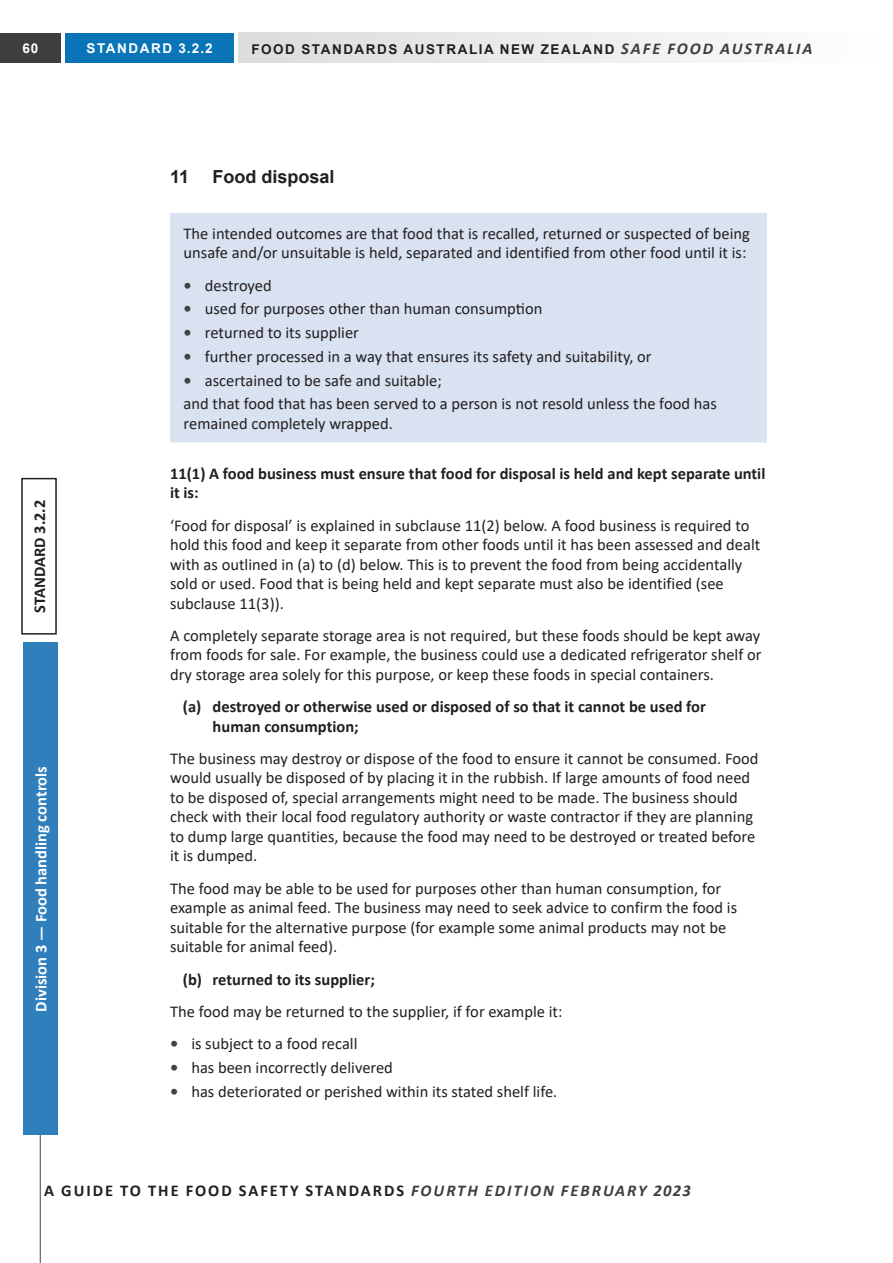
<style>
.page{position:relative;width:893px;height:1263px;background:#fff}
.page>*{position:absolute;margin:0;border:0;box-sizing:border-box;transform-origin:0 0}
.t1{font:700 18px "Arial";color:#231f20}
.t2{font:16.5px/19.5px "Calibri";color:#231f20}
.t3{font:700 16.5px/19.5px "Calibri";color:#231f20}
.t4{font:700 16.5px "Calibri";letter-spacing:.12em;color:#231f20}
.t5{font:700 16.5px "Calibri";color:#fff}
.t6{font:700 13.5px "Arial";letter-spacing:.115em;color:#231f20}
.t7{font:700 13.5px "Arial";letter-spacing:.115em;color:#fff}
.s1{font-family:"Calibri";font-style:italic;font-size:16.5px;color:#3e3e3f}
.s2{font-weight:700;color:#424242}
.s3{font-style:italic;color:#3e3e3f}
</style>
<div class="page">
<hr style="left:40px;top:684px;width:1px;height:579px;background:#424242">
<div style="left:0;top:33px;width:61px;height:29px;background:#3e3e3f"></div>
<div style="left:65px;top:33px;width:169px;height:29px;background:#0975b8"></div>
<div style="left:238px;top:33px;width:655px;height:29px;background:linear-gradient(to right,#dadcde,#fff)"></div>
<div style="left:23px;top:642px;width:34px;height:493px;background:#307fbd"></div>
<div style="left:21px;top:478px;width:36px;height:157px;border:2px solid #231f20"></div>
<div style="left:171px;top:214px;width:595px;height:228px;background:#d9e2f1"></div>
<hr style="left:170px;top:213px;width:597px;height:1px;background:#d9e2f1">
<hr style="left:170px;top:214px;width:2px;height:227px;background:#d9e2f1">
<hr style="left:765px;top:214px;width:2px;height:227px;background:#d9e2f1">
<hr style="left:170px;top:441px;width:597px;height:1px;background:#d9e2f1">
<p class="t7" style="left:22px;top:38px;width:18px">60</p>
<p class="t7" style="left:87px;top:38px;width:128px">STANDARD 3.2.2</p>
<p class="t6" style="left:251px;top:40px;width:563px">FOOD STANDARDS AUSTRALIA NEW ZEALAND <span class="s1">SAFE FOOD AUSTRALIA</span></p>
<p class="t3" style="left:30px;top:613px;width:114px;rotate:-90deg">STANDARD 3.2.2</p>
<p class="t5" style="left:29px;top:1012px;width:247px;rotate:-90deg">Division 3 — Food handling controls</p>
<p class="t1" style="left:170px;top:164px;width:21px">11</p>
<p class="t1" style="left:213px;top:164px;width:124px">Food disposal</p>
<p class="t2" style="left:184px;top:223px;width:568px">The intended outcomes are that food that is recalled, returned or suspected of being unsafe and/or unsuitable is held, separated and identified from other food until it is:</p>
<p class="t2" style="left:184px;top:275px;width:90px"><span class="s2">•</span> destroyed</p>
<p class="t2" style="left:184px;top:299px;width:360px"><span class="s2">•</span> used for purposes other than human consumption</p>
<p class="t2" style="left:184px;top:322px;width:177px"><span class="s2">•</span> returned to its supplier</p>
<p class="t2" style="left:184px;top:346px;width:470px"><span class="s2">•</span> further processed in a way that ensures its safety and suitability, or</p>
<p class="t2" style="left:184px;top:368px;width:535px;line-height:23.7px"><span class="s2">•</span> ascertained to be safe and suitable;<br>and that food that has been served to a person is not resold unless the food has</p>
<p class="t2" style="left:184px;top:413px;width:211px">remained completely wrapped.</p>
<p class="t3" style="left:170px;top:463px;width:597px">11(1) A food business must ensure that food for disposal is held and kept separate until it is:</p>
<p class="t2" style="left:170px;top:515px;width:592px">‘Food for disposal’ is explained in subclause 11(2) below. A food business is required to hold this food and keep it separate from other foods until it has been assessed and dealt with as outlined in (a) to (d) below. This is to prevent the food from being accidentally sold or used. Food that is being held and kept separate must also be identified (see subclause 11(3)).</p>
<p class="t2" style="left:170px;top:625px;width:593px;text-align:justify">A completely separate storage area is not required, but these foods should be kept away from foods for sale. For example, the business could use a dedicated refrigerator shelf or dry storage area solely for this purpose, or keep these foods in special containers.</p>
<p class="t3" style="left:213px;top:697px;width:495px;text-indent:-30px">(a) destroyed or otherwise used or disposed of so that it cannot be used for human consumption;</p>
<p class="t2" style="left:170px;top:748px;width:590px">The business may destroy or dispose of the food to ensure it cannot be consumed. Food would usually be disposed of by placing it in the rubbish. If large amounts of food need to be disposed of, special arrangements might need to be made. The business should check with their local food regulatory authority or waste contractor if they are planning to dump large quantities, because the food may need to be destroyed or treated before it is dumped.</p>
<p class="t2" style="left:170px;top:878px;width:569px">The food may be able to be used for purposes other than human consumption, for example as animal feed. The business may need to seek advice to confirm the food is suitable for the alternative purpose (for example some animal products may not be suitable for animal feed).</p>
<p class="t3" style="left:183px;top:969px;width:194px">(b) returned to its supplier;</p>
<p class="t2" style="left:170px;top:1001px;width:394px">The food may be returned to the supplier, if for example it:</p>
<p class="t2" style="left:170px;top:1033px;width:189px"><span class="s2">•</span> is subject to a food recall</p>
<p class="t2" style="left:170px;top:1057px;width:224px"><span class="s2">•</span> has been incorrectly delivered</p>
<p class="t2" style="left:170px;top:1081px;width:389px"><span class="s2">•</span> has deteriorated or perished within its stated shelf life.</p>
<p class="t4" style="left:44px;top:1179px;width:648px">A GUIDE TO THE FOOD SAFETY STANDARDS <span class="s3">FOURTH EDITION FEBRUARY 2023</span></p>
</div>
